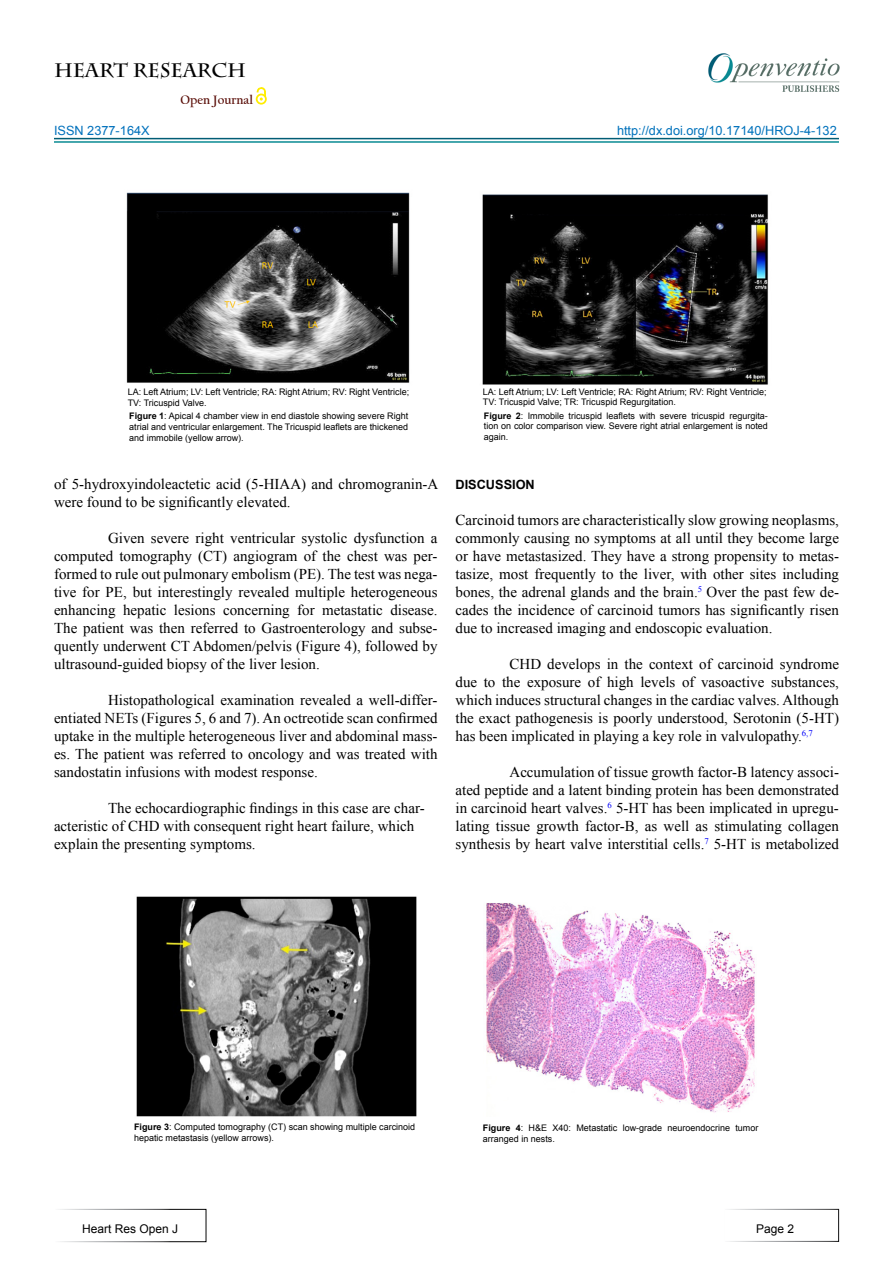
<style>
.page{position:relative;width:893px;height:1263px;background:#fff}
.page>*{position:absolute;margin:0;border:0;box-sizing:border-box;transform-origin:0 0}
.t1{font:700 19.5px "Charlemagne Std";color:#000}
.t2{font:15px/18px "Times New Roman";color:#000;text-align:justify}
.t3{font:12.75px "Arial";color:#0072bc}
.t4{font:12.75px "Arial";color:#0071bc}
.t5{font:700 12.75px "Californian FB";color:#580b05}
.t6{font:700 12.75px "Arial";color:#000}
.t7{font:12px "Arial";color:#000}
.t8{font:9px/10.8px "Arial";color:#000}
.s1{font-weight:700}
</style>
<div class="page">
<hr style="left:54px;top:138px;width:785px;height:1px;background:#015d75">
<hr style="left:54px;top:141px;width:785px;height:2px;background:#0a8b93">
<svg style="left:256px;top:94px;width:11px;height:11px"></svg>
<svg style="left:257px;top:87px;width:9px;height:14px"></svg>
<img style="left:708px;top:53px;width:132px;height:39px">
<div style="left:54px;top:1209px;width:152px;height:33px;border:1px solid #fff"></div>
<div style="left:723px;top:1209px;width:116px;height:33px;border:1px solid #fff"></div>
<img style="left:126px;top:192px;width:284px;height:191px">
<img style="left:482px;top:194px;width:287px;height:191px">
<img style="left:136px;top:896px;width:281px;height:221px">
<img style="left:486px;top:903px;width:269px;height:210px">
<h1 class="t1" style="left:54px;top:59px;width:194px">HEART RESEARCH</h1>
<p class="t5" style="left:181px;top:92px;width:74px">Open Journal</p>
<p class="t4" style="left:54px;top:122px;width:97px">ISSN 2377-164X</p>
<p class="t3" style="left:617px;top:122px;width:221px">http://dx.doi.org/10.17140/HROJ-4-132</p>
<p class="t8" style="left:128px;top:387px;width:283px">LA: Left Atrium; LV: Left Ventricle; RA: Right Atrium; RV: Right Ventricle;<br>TV: Tricuspid Valve.</p>
<p class="t8" style="left:483px;top:386px;width:285px">LA: Left Atrium; LV: Left Ventricle; RA: Right Atrium; RV: Right Ventricle;<br>TV: Tricuspid Valve; TR: Tricuspid Regurgitation.</p>
<p class="t8" style="left:129px;top:411px;width:280px;text-align:justify"><span class="s1">Figure 1</span>: Apical 4 chamber view in end diastole showing severe Right atrial and ventricular enlargement. The Tricuspid leaflets are thickened and immobile (yellow arrow).</p>
<p class="t8" style="left:484px;top:410px;width:286px;text-align:justify"><span class="s1">Figure 2</span>: Immobile tricuspid leaflets with severe tricuspid regurgita&shy;tion on color comparison view. Severe right atrial enlargement is noted again.</p>
<p class="t2" style="left:54px;top:475px;width:386px">of 5-hydroxyindoleactetic acid (5-HIAA) and chromogranin-A were found to be significantly elevated.</p>
<p class="t2" style="left:54px;top:529px;width:385px;text-indent:54px">Given severe right ventricular systolic dysfunction a computed tomography (CT) angiogram of the chest was per&shy;formed to rule out pulmonary embolism (PE). The test was nega&shy;tive for PE, but interestingly revealed multiple heterogeneous enhancing hepatic lesions concerning for metastatic disease.<br>The patient was then referred to Gastroenterology and subse&shy;quently underwent CT Abdomen/pelvis (Figure 4), followed by ultrasound-guided biopsy of the liver lesion.</p>
<p class="t2" style="left:54px;top:691px;width:385px;text-indent:54px">Histopathological examination revealed a well-differ&shy;entiated NETs (Figures 5, 6 and 7). An octreotide scan confirmed uptake in the multiple heterogeneous liver and abdominal mass&shy;es. The patient was referred to oncology and was treated with sandostatin infusions with modest response.</p>
<p class="t2" style="left:54px;top:799px;width:372px;text-align:left;text-indent:54px">The echocardiographic findings in this case are char&shy;acteristic of CHD with consequent right heart failure, which explain the presenting symptoms.</p>
<p class="t6" style="left:455px;top:476px;width:81px">DISCUSSION</p>
<p class="t2" style="left:455px;top:511px;width:385px">Carcinoid tumors are characteristically slow growing neoplasms, commonly causing no symptoms at all until they become large or have metastasized. They have a strong propensity to metas&shy;tasize, most frequently to the liver, with other sites including bones, the adrenal glands and the brain.<sup>5</sup> Over the past few de&shy;cades the incidence of carcinoid tumors has significantly risen due to increased imaging and endoscopic evaluation.</p>
<p class="t2" style="left:455px;top:655px;width:385px;text-indent:54px">CHD develops in the context of carcinoid syndrome due to the exposure of high levels of vasoactive substances, which induces structural changes in the cardiac valves. Although the exact pathogenesis is poorly understood, Serotonin (5-HT) has been implicated in playing a key role in valvulopathy.<sup>6,7</sup></p>
<p class="t2" style="left:455px;top:763px;width:385px;text-indent:54px">Accumulation of tissue growth factor-B latency associ&shy;ated peptide and a latent binding protein has been demonstrated in carcinoid heart valves.<sup>6</sup> 5-HT has been implicated in upregu&shy;lating tissue growth factor-B, as well as stimulating collagen synthesis by heart valve interstitial cells.<sup>7</sup> 5-HT is metabolized</p>
<p class="t8" style="left:134px;top:1121px;width:283px"><span class="s1">Figure 3</span>: Computed tomography (CT) scan showing multiple carcinoid hepatic metastasis (yellow arrows).</p>
<p class="t8" style="left:483px;top:1123px;width:277px;line-height:10.4px"><span class="s1">Figure 4</span>: H&amp;E X40: Metastatic low-grade neuroendocrine tumor arranged in nests.</p>
<p class="t7" style="left:82px;top:1221px;width:98px">Heart Res Open J</p>
<p class="t7" style="left:756px;top:1220px;width:40px">Page 2</p>
</div>
